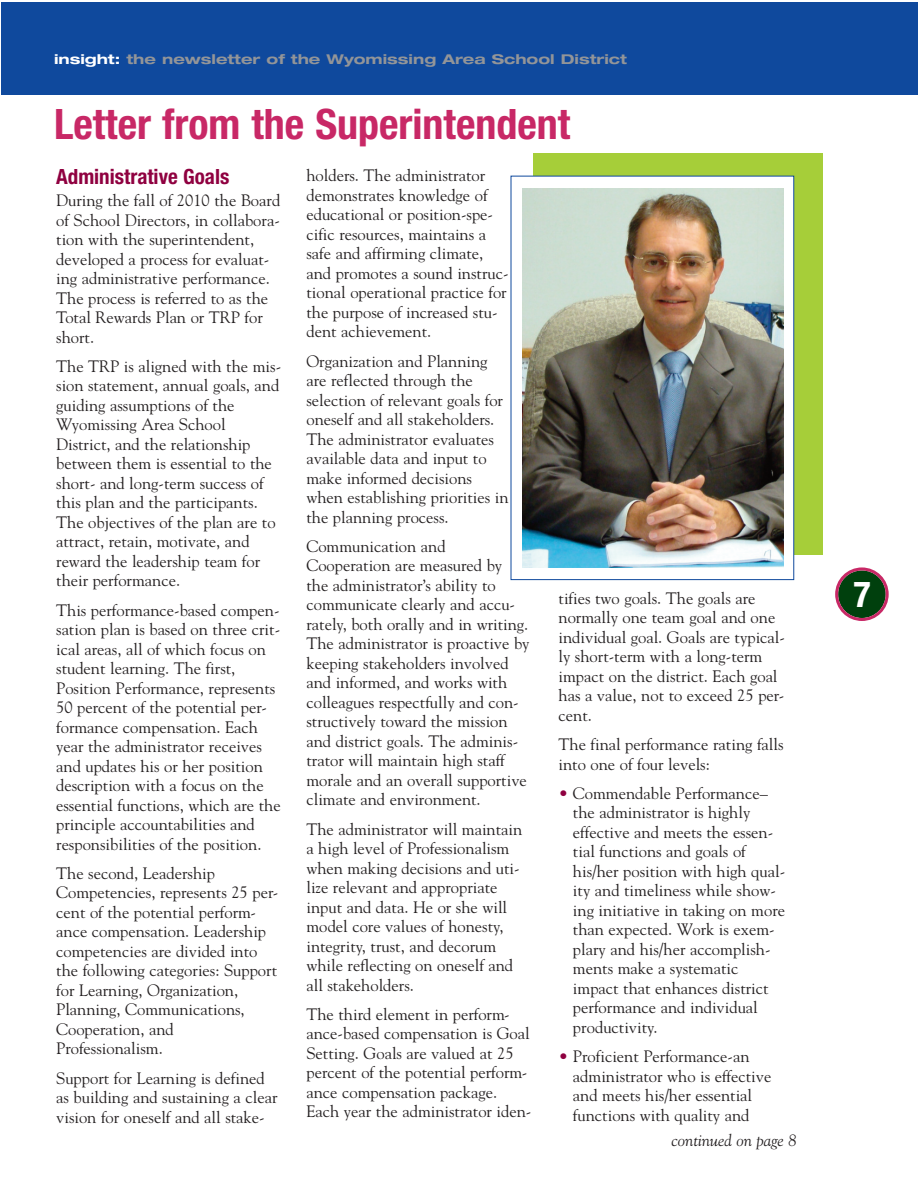
<style>
.page{position:relative;width:918px;height:1188px;background:#fff}
.page>*{position:absolute;margin:0;border:0;box-sizing:border-box;transform-origin:0 0}
.t1{font:700 condensed 42px "Helvetica Neue";color:#c82866}
.t2{font:700 condensed 36px "Helvetica Neue";color:#fff}
.t3{font:700 condensed 21px "Helvetica Neue";color:#8f0040}
.t4{font:16.5px/19.5px "Goudy";color:#231f20}
.t5{font:italic 16.5px "Goudy";color:#231f20}
.t6{font:700 expanded 13.5px "Helvetica Neue";color:#939598;scale:1.12 1}
.s1{color:#fff}
.s2{color:#8f0040}
</style>
<div class="page">
<div style="left:2px;top:2px;width:916px;height:92px;background:#0f499d"></div>
<div style="left:533px;top:154px;width:290px;height:401px;background:#a6ce39"></div>
<svg style="left:835px;top:567px;width:54px;height:54px"></svg>
<div style="left:511px;top:176px;width:282px;height:403px;background:#fff"></div>
<img style="left:523px;top:188px;width:260px;height:380px">
<p class="t6" style="left:54px;top:55px;width:513px"><span class="s1">insight:</span> the newsletter of the Wyomissing Area School District</p>
<h1 class="t1" style="left:54px;top:109px;width:518px">Letter from the Superintendent</h1>
<p class="t3" style="left:56px;top:169px;width:175px">Administrative Goals</p>
<p class="t4" style="left:56px;top:191px;width:226px">During the fall of 2010 the Board of School Directors, in collabora&shy;tion with the superintendent, developed a process for evaluat&shy;ing administrative performance.<br>The process is referred to as the<br>Total Rewards Plan or TRP for short.</p>
<p class="t4" style="left:56px;top:357px;width:226px">The TRP is aligned with the mis&shy;sion statement, annual goals, and guiding assumptions of the<br>Wyomissing Area School<br>District, and the relationship between them is essential to the short- and long-term success of this plan and the participants.<br>The objectives of the plan are to attract, retain, motivate, and reward the leadership team for their performance.</p>
<p class="t4" style="left:56px;top:600px;width:226px">This performance-based compen&shy;sation plan is based on three crit&shy;ical areas, all of which focus on student learning. The first,<br>Position Performance, represents<br>50 percent of the potential per&shy;formance compensation. Each year the administrator receives and updates his or her position description with a focus on the essential functions, which are the principle accountabilities and responsibilities of the position.</p>
<p class="t4" style="left:56px;top:864px;width:224px">The second, Leadership<br>Competencies, represents 25 per&shy;cent of the potential perform&shy;ance compensation. Leadership competencies are divided into the following categories: Support for Learning, Organization,<br>Planning, Communications,<br>Cooperation, and<br>Professionalism.</p>
<p class="t4" style="left:56px;top:1068px;width:223px">Support for Learning is defined as building and sustaining a clear vision for oneself and all stake-</p>
<p class="t4" style="left:306px;top:166px;width:204px">holders. The administrator demonstrates knowledge of educational or position-spe&shy;cific resources, maintains a safe and affirming climate, and promotes a sound instruc&shy;tional operational practice for the purpose of increased stu&shy;dent achievement.</p>
<p class="t4" style="left:306px;top:351px;width:204px">Organization and Planning are reflected through the selection of relevant goals for oneself and all stakeholders.<br>The administrator evaluates available data and input to make informed decisions when establishing priorities in the planning process.</p>
<p class="t4" style="left:306px;top:536px;width:225px">Communication and<br>Cooperation are measured by<br>the administrator’s ability to communicate clearly and accu&shy;rately, both orally and in writing.<br>The administrator is proactive by keeping stakeholders involved and informed, and works with colleagues respectfully and con&shy;structively toward the mission and district goals. The adminis&shy;trator will maintain high staff morale and an overall supportive climate and environment.</p>
<p class="t4" style="left:306px;top:819px;width:217px">The administrator will maintain a high level of Professionalism when making decisions and uti&shy;lize relevant and appropriate input and data. He or she will model core values of honesty, integrity, trust, and decorum while reflecting on oneself and all stakeholders.</p>
<p class="t4" style="left:306px;top:1004px;width:226px">The third element in perform&shy;ance-based compensation is Goal<br>Setting. Goals are valued at 25 percent of the potential perform&shy;ance compensation package.<br>Each year the administrator iden-</p>
<p class="t4" style="left:559px;top:588px;width:228px">tifies two goals. The goals are normally one team goal and one individual goal. Goals are typical&shy;ly short-term with a long-term impact on the district. Each goal has a value, not to exceed 25 per&shy;cent.</p>
<p class="t4" style="left:559px;top:735px;width:227px">The final performance rating falls into one of four levels:</p>
<p class="t4" style="left:573px;top:783px;width:214px;text-indent:-14px"><span class="s2">•</span> Commendable Performance– the administrator is highly effective and meets the essen&shy;tial functions and goals of his/her position with high qual&shy;ity and timeliness while show&shy;ing initiative in taking on more than expected. Work is exem&shy;plary and his/her accomplish&shy;ments make a systematic impact that enhances district performance and individual productivity.</p>
<p class="t4" style="left:573px;top:1047px;width:200px;text-indent:-14px"><span class="s2">•</span> Proficient Performance-an administrator who is effective and meets his/her essential functions with quality and</p>
<p class="t5" style="left:671px;top:1131px;width:127px">continued on page 8</p>
<h2 class="t2" style="left:853px;top:582px;width:19px">7</h2>
</div>
